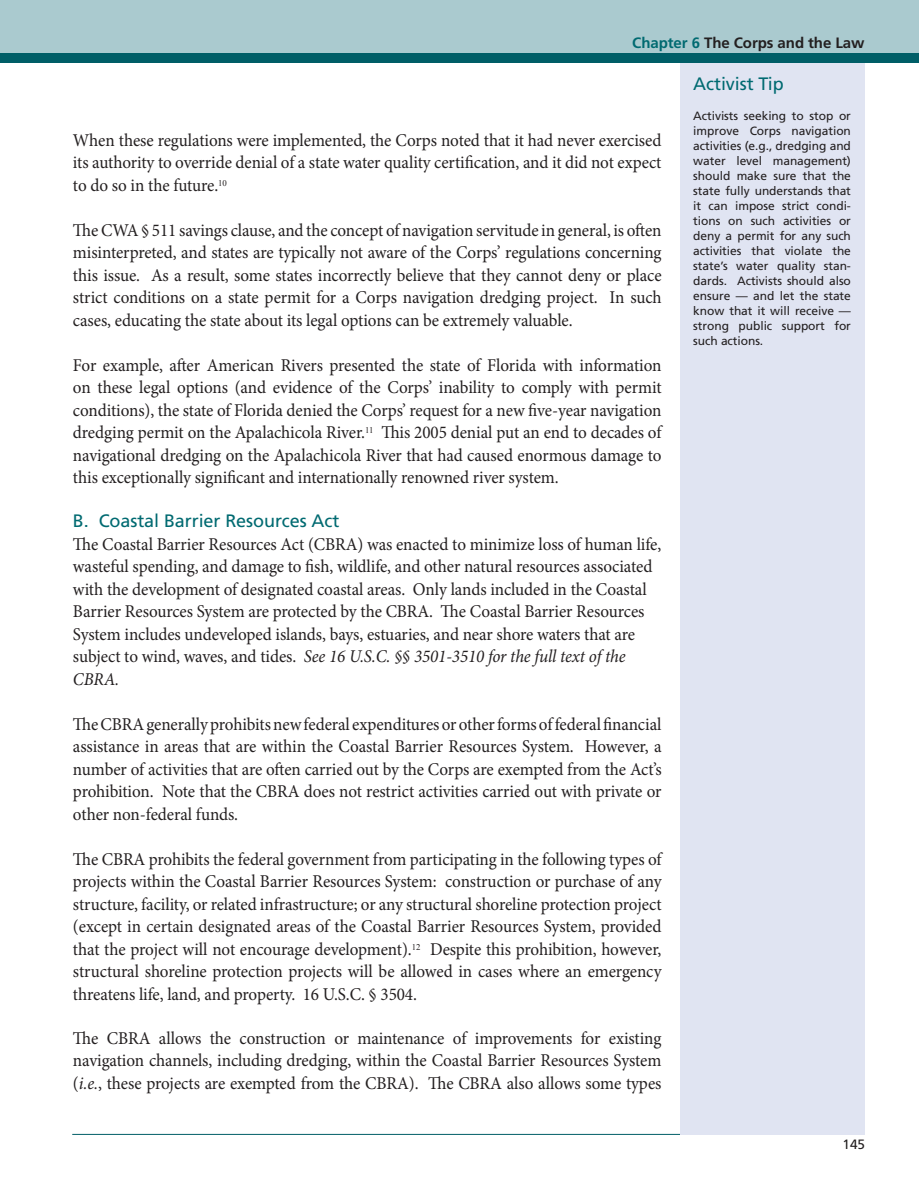
<style>
.page{position:relative;width:919px;height:1188px;background:#fff}
.page>*{position:absolute;margin:0;border:0;box-sizing:border-box;transform-origin:0 0}
.Body_Text{font:18px/22.5px "Minion Pro";letter-spacing:-.005em;color:#231f20;text-align:justify;scale:.95 1}
.inside_Sub_12{font:18px/22.5px "Minion Pro";letter-spacing:-.005em;color:#231f20;scale:.95 1}
.inside_Sub_12-2{font:18px "Frutiger LT Std";letter-spacing:-.005em;color:#006a71}
.t1{font:700 15px "Frutiger LT Std";letter-spacing:-.005em;color:#231f20}
.t2{font:13.5px "Frutiger LT Std";color:#231f20}
.frut_small{font:12px/15px "Frutiger LT Std";letter-spacing:-.005em;color:#231f20;text-align:justify}
.s1{color:#006a71}
.s2{font-style:italic}
</style>
<div class="page">
<div style="left:0;top:0;width:918px;height:54px;background:#aacacf"></div>
<div style="left:0;top:54px;width:918px;height:9px;background:#005e67"></div>
<hr style="left:72px;top:1134px;width:792px;height:1px;background:#005e67">
<div style="left:679px;top:63px;width:185px;height:1071px;background:#e0e4f2"></div>
<p class="t1" style="left:632px;top:34px;width:233px"><span class="s1">Chapter 6</span> The Corps and the Law</p>
<p class="Body_Text" style="left:73px;top:129px;width:620px">When these regulations were implemented, the Corps noted that it had never exercised its authority to override denial of a state water quality certification, and it did not expect to do so in the future.<sup>10</sup></p>
<p class="Body_Text" style="left:73px;top:219px;width:621px">The CWA § 511 savings clause, and the concept of navigation servitude in general, is often misinterpreted, and states are typically not aware of the Corps’ regulations concerning this issue. As a result, some states incorrectly believe that they cannot deny or place strict conditions on a state permit for a Corps navigation dredging project. In such cases, educating the state about its legal options can be extremely valuable.</p>
<p class="Body_Text" style="left:73px;top:354px;width:621px">For example, after American Rivers presented the state of Florida with information on these legal options (and evidence of the Corps’ inability to comply with permit conditions), the state of Florida denied the Corps’ request for a new five-year navigation dredging permit on the Apalachicola River.<sup>11</sup> This 2005 denial put an end to decades of navigational dredging on the Apalachicola River that had caused enormous damage to this exceptionally significant and internationally renowned river system.</p>
<p class="inside_Sub_12-2" style="left:73px;top:510px;width:268px">B. Coastal Barrier Resources Act</p>
<p class="inside_Sub_12" style="left:73px;top:533px;width:620px">The Coastal Barrier Resources Act (CBRA) was enacted to minimize loss of human life, wasteful spending, and damage to fish, wildlife, and other natural resources associated with the development of designated coastal areas. Only lands included in the Coastal Barrier Resources System are protected by the CBRA. The Coastal Barrier Resources System includes undeveloped islands, bays, estuaries, and near shore waters that are subject to wind, waves, and tides. <span class="s2">See 16 U.S.C. §§ 3501-3510 for the full text of the CBRA.</span></p>
<p class="Body_Text" style="left:73px;top:713px;width:621px">The CBRA generally prohibits new federal expenditures or other forms of federal financial assistance in areas that are within the Coastal Barrier Resources System. However, a number of activities that are often carried out by the Corps are exempted from the Act’s prohibition. Note that the CBRA does not restrict activities carried out with private or other non-federal funds.</p>
<p class="Body_Text" style="left:73px;top:848px;width:620px">The CBRA prohibits the federal government from participating in the following types of projects within the Coastal Barrier Resources System: construction or purchase of any structure, facility, or related infrastructure; or any structural shoreline protection project (except in certain designated areas of the Coastal Barrier Resources System, provided that the project will not encourage development).<sup>12</sup> Despite this prohibition, however, structural shoreline protection projects will be allowed in cases where an emergency threatens life, land, and property. 16 U.S.C. § 3504.</p>
<p class="Body_Text" style="left:73px;top:1027px;width:620px">The CBRA allows the construction or maintenance of improvements for existing navigation channels, including dredging, within the Coastal Barrier Resources System (<span class="s2">i.e.</span>, these projects are exempted from the CBRA). The CBRA also allows some types</p>
<p class="inside_Sub_12-2" style="left:693px;top:73px;width:92px">Activist Tip</p>
<p class="frut_small" style="left:693px;top:108px;width:159px">Activists seeking to stop or improve Corps navigation activities (e.g., dredging and water level management) should make sure that the state fully understands that it can impose strict condi&shy;tions on such activities or deny a permit for any such activities that violate the state’s water quality stan&shy;dards. Activists should also ensure — and let the state know that it will receive — strong public support for such actions.</p>
<p class="t2" style="left:842px;top:1136px;width:24px">145</p>
</div>
